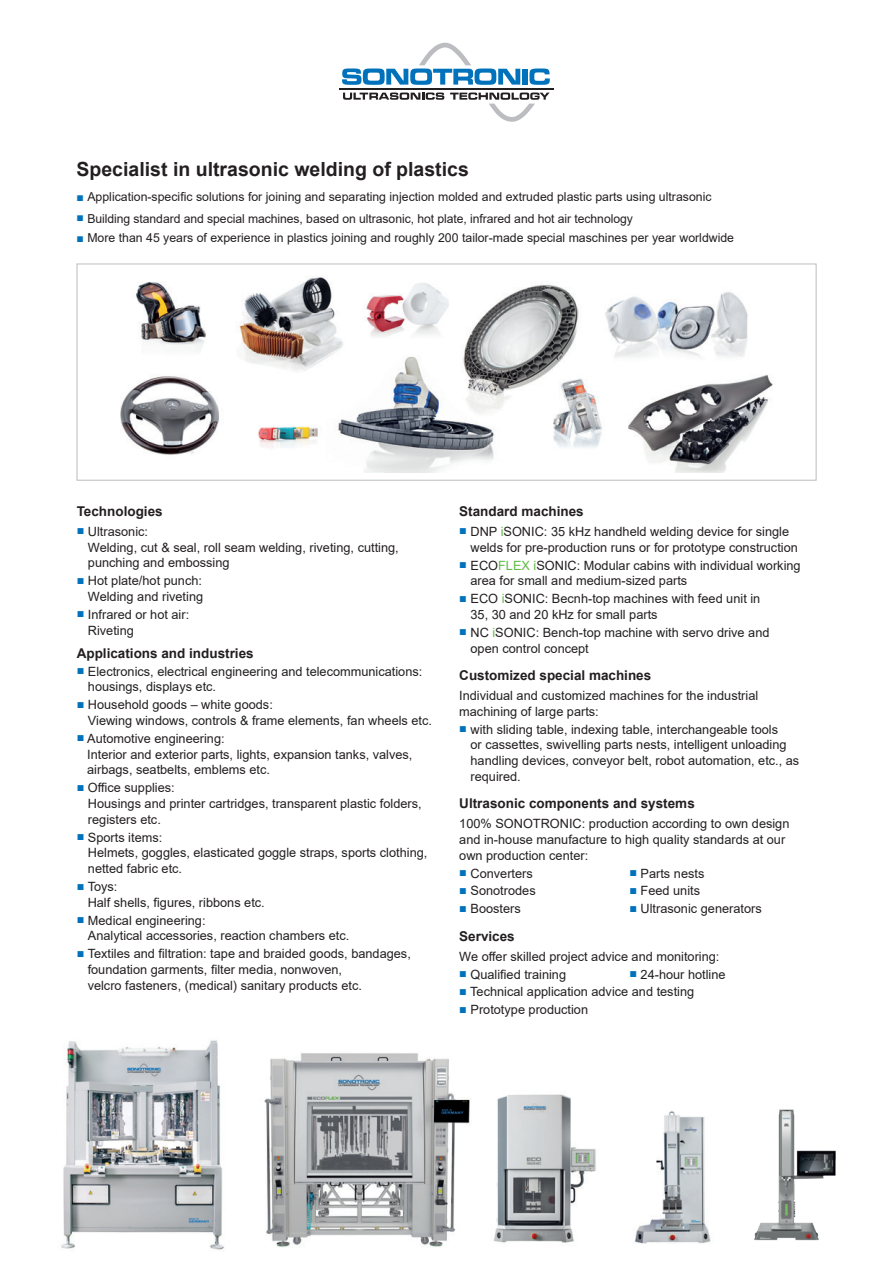
<style>
.page{position:relative;width:893px;height:1263px;background:#fff}
.page>*{position:absolute;margin:0;border:0;box-sizing:border-box;transform-origin:0 0}
.t1{font:700 19.5px "Arial";color:#231f20}
.t2{font:700 13.5px "Arial";color:#231f20}
.t3{font:12.75px/15.8px "Arial";color:#231f20}
.t4{font:12.3px "Arial";color:#231f20}
.s1{color:#0072bc}
.s2{color:#60bb46}
</style>
<div class="page">
<svg style="left:342px;top:43px;width:208px;height:79px"></svg>
<hr style="left:339px;top:88px;width:215px;height:1px;background:#231f20">
<svg style="left:76px;top:263px;width:741px;height:218px"></svg>
<img style="left:493px;top:1094px;width:103px;height:149px">
<img style="left:61px;top:1040px;width:163px;height:210px">
<img style="left:635px;top:1111px;width:76px;height:133px">
<img style="left:754px;top:1109px;width:82px;height:132px">
<img style="left:264px;top:1053px;width:206px;height:194px">
<h1 class="t1" style="left:77px;top:155px;width:394px">Specialist in ultrasonic welding of plastics</h1>
<p class="t4" style="left:77px;top:188px;width:636px"><span class="s1">■</span> Application-specific solutions for joining and separating injection molded and extruded plastic parts using ultrasonic</p>
<p class="t4" style="left:77px;top:210px;width:558px"><span class="s1">■</span> Building standard and special machines, based on ultrasonic, hot plate, infrared and hot air technology</p>
<p class="t4" style="left:77px;top:229px;width:659px"><span class="s1">■</span> More than 45 years of experience in plastics joining and roughly 200 tailor-made special maschines per year worldwide</p>
<p class="t2" style="left:77px;top:502px;width:88px">Technologies</p>
<p class="t3" style="left:88px;top:523px;width:312px;text-indent:-11px"><span class="s1">■</span> Ultrasonic:<br>Welding, cut &amp; seal, roll seam welding, riveting, cutting, punching and embossing</p>
<p class="t3" style="left:77px;top:573px;width:128px;text-align:right"><span class="s1">■</span> Hot plate/hot punch:<br>Welding and riveting</p>
<p class="t3" style="left:88px;top:606px;width:103px;text-indent:-11px"><span class="s1">■</span> Infrared or hot air:<br>Riveting</p>
<p class="t2" style="left:77px;top:643px;width:179px">Applications and industries</p>
<p class="t3" style="left:88px;top:663px;width:336px;text-indent:-11px"><span class="s1">■</span> Electronics, electrical engineering and telecommunications: housings, displays etc.</p>
<p class="t3" style="left:88px;top:697px;width:346px;text-indent:-11px"><span class="s1">■</span> Household goods – white goods:<br>Viewing windows, controls &amp; frame elements, fan wheels etc.</p>
<p class="t3" style="left:87px;top:730px;width:327px;text-indent:-11px"><span class="s1">■</span> Automotive engineering:<br>Interior and exterior parts, lights, expansion tanks, valves, airbags, seatbelts, emblems etc.</p>
<p class="t3" style="left:88px;top:780px;width:335px;text-indent:-11px"><span class="s1">■</span> Office supplies:<br>Housings and printer cartridges, transparent plastic folders, registers etc.</p>
<p class="t3" style="left:88px;top:829px;width:341px;text-indent:-11px"><span class="s1">■</span> Sports items:<br>Helmets, goggles, elasticated goggle straps, sports clothing, netted fabric etc.</p>
<p class="t3" style="left:88px;top:878px;width:179px;text-indent:-11px"><span class="s1">■</span> Toys:<br>Half shells, figures, ribbons etc.</p>
<p class="t3" style="left:88px;top:912px;width:263px;text-indent:-11px"><span class="s1">■</span> Medical engineering:<br>Analytical accessories, reaction chambers etc.</p>
<p class="t3" style="left:88px;top:946px;width:325px;text-indent:-11px"><span class="s1">■</span> Textiles and filtration: tape and braided goods, bandages, foundation garments, filter media, nonwoven,<br>velcro fasteners, (medical) sanitary products etc.</p>
<p class="t2" style="left:459px;top:502px;width:126px">Standard machines</p>
<p class="t3" style="left:470px;top:523px;width:329px;text-indent:-11px"><span class="s1">■</span> DNP <span class="s2">i</span>SONIC: 35 kHz handheld welding device for single welds for pre-production runs or for prototype construction</p>
<p class="t3" style="left:470px;top:557px;width:332px;text-indent:-11px"><span class="s1">■</span> ECO<span class="s2">FLEX i</span>SONIC: Modular cabins with individual working area for small and medium-sized parts</p>
<p class="t3" style="left:470px;top:591px;width:291px;text-indent:-11px"><span class="s1">■</span> ECO <span class="s2">i</span>SONIC: Becnh-top machines with feed unit in<br>35, 30 and 20 kHz for small parts</p>
<p class="t3" style="left:470px;top:624px;width:301px;text-indent:-11px"><span class="s1">■</span> NC <span class="s2">i</span>SONIC: Bench-top machine with servo drive and open control concept</p>
<p class="t2" style="left:459px;top:666px;width:194px">Customized special machines</p>
<p class="t3" style="left:459px;top:687px;width:301px">Individual and customized machines for the industrial machining of large parts:</p>
<p class="t3" style="left:470px;top:721px;width:330px;text-indent:-11px"><span class="s1">■</span> with sliding table, indexing table, interchangeable tools<br>or cassettes, swivelling parts nests, intelligent unloading handling devices, conveyor belt, robot automation, etc., as required.</p>
<p class="t2" style="left:459px;top:794px;width:237px">Ultrasonic components and systems</p>
<p class="t3" style="left:459px;top:816px;width:332px">100% SONOTRONIC: production according to own design and in-house manufacture to high quality standards at our own production center:</p>
<p class="t3" style="left:459px;top:865px;width:75px"><span class="s1">■</span> Converters</p>
<p class="t3" style="left:629px;top:865px;width:77px"><span class="s1">■</span> Parts nests</p>
<p class="t3" style="left:459px;top:883px;width:78px"><span class="s1">■</span> Sonotrodes</p>
<p class="t3" style="left:629px;top:883px;width:72px"><span class="s1">■</span> Feed units</p>
<p class="t3" style="left:459px;top:901px;width:63px"><span class="s1">■</span> Boosters</p>
<p class="t3" style="left:629px;top:901px;width:134px"><span class="s1">■</span> Ultrasonic generators</p>
<p class="t2" style="left:459px;top:926px;width:57px">Services</p>
<p class="t3" style="left:459px;top:948px;width:262px">We offer skilled project advice and monitoring:</p>
<p class="t3" style="left:459px;top:966px;width:108px"><span class="s1">■</span> Qualified training</p>
<p class="t3" style="left:629px;top:966px;width:98px"><span class="s1">■</span> 24-hour hotline</p>
<p class="t3" style="left:459px;top:984px;width:236px"><span class="s1">■</span> Technical application advice and testing</p>
<p class="t3" style="left:459px;top:1002px;width:130px"><span class="s1">■</span> Prototype production</p>
</div>
